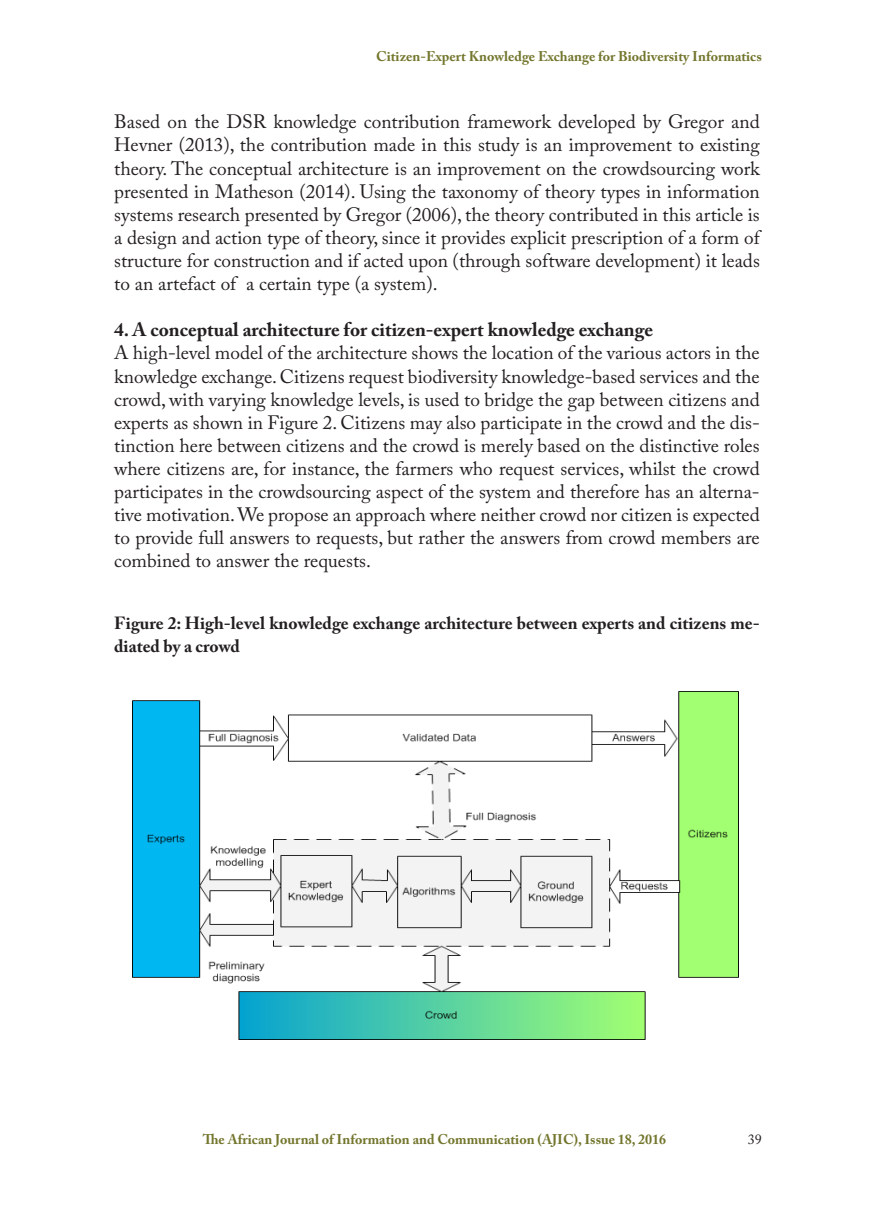
<style>
.page{position:relative;width:874px;height:1221px;background:#fff}
.page>*{position:absolute;margin:0;border:0;box-sizing:border-box;transform-origin:0 0}
.t1{font:19.25px/23.1px "Adobe Caslon Pro";color:#231f20;text-align:justify}
.t2{font:700 19.25px "Adobe Caslon Pro";color:#231f20}
.t3{font:700 17.5px/23.1px "Adobe Caslon Pro";color:#231f20}
.t4{font:700 14px "Adobe Caslon Pro";color:#73762d}
.t5{font:14px "Adobe Caslon Pro";color:#231f20}
</style>
<div class="page">
<img style="left:132px;top:691px;width:605px;height:347px">
<p class="t4" style="left:376px;top:48px;width:387px">Citizen-Expert Knowledge Exchange for Biodiversity Informatics</p>
<p class="t1" style="left:114px;top:110px;width:646px">Based on the DSR knowledge contribution framework developed by Gregor and Hevner (2013), the contribution made in this study is an improvement to existing theory. The conceptual architecture is an improvement on the crowdsourcing work presented in Matheson (2014). Using the taxonomy of theory types in information systems research presented by Gregor (2006), the theory contributed in this article is a design and action type of theory, since it provides explicit prescription of a form of structure for construction and if acted upon (through software development) it leads to an artefact of a certain type (a system).</p>
<p class="t2" style="left:114px;top:318px;width:540px">4. A conceptual architecture for citizen-expert knowledge exchange</p>
<p class="t1" style="left:114px;top:341px;width:646px">A high-level model of the architecture shows the location of the various actors in the knowledge exchange. Citizens request biodiversity knowledge-based services and the crowd, with varying knowledge levels, is used to bridge the gap between citizens and experts as shown in Figure 2. Citizens may also participate in the crowd and the dis&shy;tinction here between citizens and the crowd is merely based on the distinctive roles where citizens are, for instance, the farmers who request services, whilst the crowd participates in the crowdsourcing aspect of the system and therefore has an alterna&shy;tive motivation. We propose an approach where neither crowd nor citizen is expected to provide full answers to requests, but rather the answers from crowd members are combined to answer the requests.</p>
<p class="t3" style="left:114px;top:611px;width:646px">Figure 2: High-level knowledge exchange architecture between experts and citizens me&shy;diated by a crowd</p>
<p class="t4" style="left:203px;top:1130px;width:465px">The African Journal of Information and Communication (AJIC), Issue 18, 2016</p>
<p class="t5" style="left:747px;top:1130px;width:15px">39</p>
</div>
